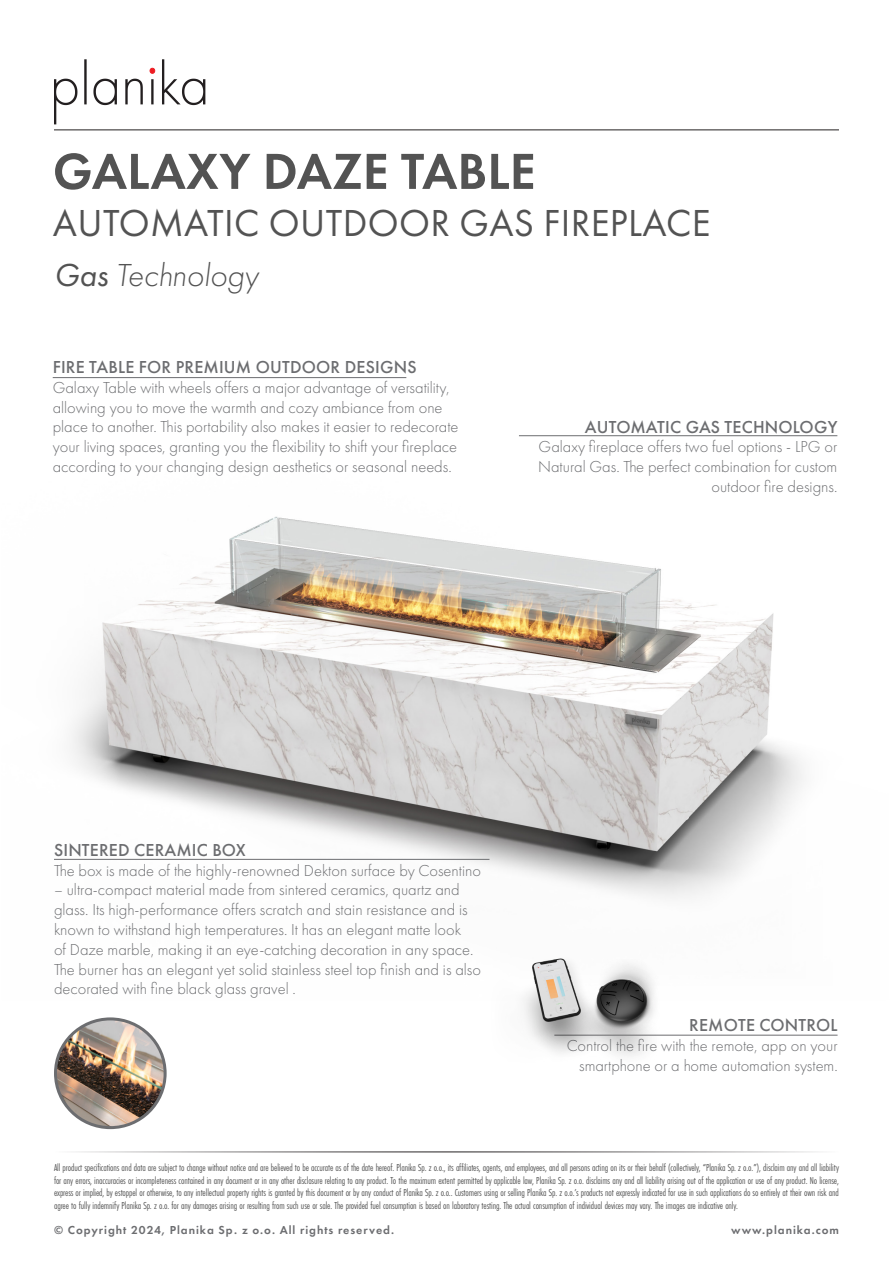
<style>
.page{position:relative;width:893px;height:1263px;background:#fff}
.page>*{position:absolute;margin:0;border:0;box-sizing:border-box;transform-origin:0 0}
.FIREPLACE{font:600 52.5px "Futura PT";color:#535353}
.t1{font:39px "Futura PT";letter-spacing:.01em;color:#535353}
.t2{font:italic 300 33px "Futura PT";color:#535353}
.t3{font:500 18px "Futura PT";letter-spacing:.01em;color:#6c6d70}
.t4{font:300 16.5px/19.8px "Futura PT";color:#6c6d70;text-align:right}
.t5{font:600 12px "Futura PT";letter-spacing:.08em;color:#6c6d70}
.t6{font:10.5px/12.6px "Futura PT Cond";letter-spacing:-.01em;color:#535353;text-align:justify}
.s1{font-weight:400}
</style>
<div class="page">
<hr style="left:54px;top:1152px;width:785px;height:1px;background:#231f20">
<svg style="left:54px;top:59px;width:151px;height:65px"></svg>
<hr style="left:54px;top:130px;width:785px;height:1px;background:#231f20">
<img style="left:52px;top:377px;width:786px;height:522px">
<hr style="left:519px;top:435px;width:318px;height:1px;background:#6c6d70">
<hr style="left:54px;top:859px;width:435px;height:1px;background:#6c6d70">
<hr style="left:554px;top:1035px;width:283px;height:1px;background:#6c6d70">
<img style="left:523px;top:958px;width:163px;height:99px">
<img style="left:575px;top:960px;width:93px;height:79px">
<img style="left:56px;top:1021px;width:109px;height:106px">
<div style="left:54px;top:1017px;width:113px;height:112px;border:3px solid #6c6d70;border-radius:50%"></div>
<hr style="left:53px;top:377px;width:353px;height:1px;background:#6c6d70">
<p class="FIREPLACE" style="left:53px;top:138px;width:484px">GALAXY DAZE TABLE</p>
<p class="t1" style="left:53px;top:200px;width:659px">AUTOMATIC OUTDOOR GAS FIREPLACE</p>
<p class="t2" style="left:54px;top:257px;width:206px"><span class="s1">Gas</span> Technology</p>
<p class="t3" style="left:53px;top:356px;width:365px">FIRE TABLE FOR PREMIUM OUTDOOR DESIGNS</p>
<p class="t4" style="left:53px;top:378px;width:407px;text-align:left">Galaxy Table with wheels offers a major advantage of versatility, allowing you to move the warmth and cozy ambiance from one place to another. This portability also makes it easier to redecorate your living spaces, granting you the flexibility to shift your fireplace according to your changing design aesthetics or seasonal needs.</p>
<p class="t3" style="left:585px;top:416px;width:254px">AUTOMATIC GAS TECHNOLOGY</p>
<p class="t4" style="left:538px;top:437px;width:301px">Galaxy fireplace offers two fuel options - LPG or<br>Natural Gas. The perfect combination for custom outdoor fire designs.</p>
<p class="t3" style="left:54px;top:839px;width:193px">SINTERED CERAMIC BOX</p>
<p class="t4" style="left:54px;top:860px;width:428px">The box is made of the highly-renowned Dekton surface by Cosentino</p>
<p class="t4" style="left:54px;top:880px;width:428px;text-align:left">– ultra-compact material made from sintered ceramics, quartz and glass. Its high-performance offers scratch and stain resistance and is known to withstand high temperatures. It has an elegant matte look<br>of Daze marble, making it an eye-catching decoration in any space.<br>The burner has an elegant yet solid stainless steel top finish and is also decorated with fine black glass gravel .</p>
<p class="t3" style="left:689px;top:1014px;width:150px">REMOTE CONTROL</p>
<p class="t4" style="left:567px;top:1036px;width:272px">Control the fire with the remote, app on your smartphone or a home automation system.</p>
<p class="t6" style="left:54px;top:1161px;width:786px">All product specifications and data are subject to change without notice and are believed to be accurate as of the date hereof. Planika Sp. z o.o., its affiliates, agents, and employees, and all persons acting on its or their behalf (collectively, “Planika Sp. z o.o.”), disclaim any and all liability for any errors, inaccuracies or incompleteness contained in any document or in any other disclosure relating to any product. To the maximum extent permitted by applicable law, Planika Sp. z o.o. disclaims any and all liability arising out of the application or use of any product. No license, express or implied, by estoppel or otherwise, to any intellectual property rights is granted by this document or by any conduct of Planika Sp. z o.o.. Customers using or selling Planika Sp. z o.o.’s products not expressly indicated for use in such applications do so entirely at their own risk and agree to fully indemnify Planika Sp. z o.o. for any damages arising or resulting from such use or sale. The provided fuel consumption is based on laboratory testing. The actual consumption of individual devices may vary. The images are indicative only.</p>
<p class="t5" style="left:54px;top:1223px;width:342px">© Copyright 2024, Planika Sp. z o.o. All rights reserved.</p>
<p class="t5" style="left:731px;top:1223px;width:109px">www.planika.com</p>
</div>
